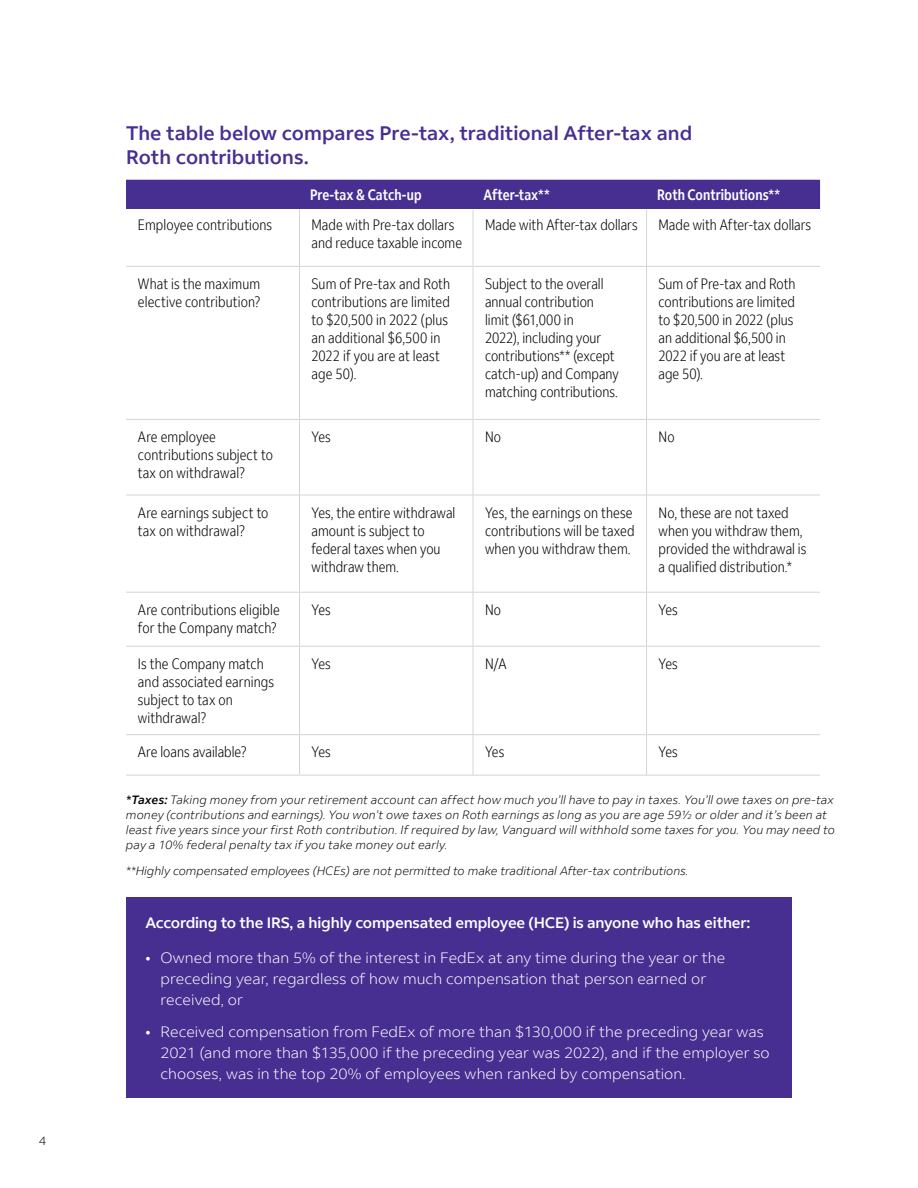
<style>
.page{position:relative;width:918px;height:1188px;background:#fff}
.page>*{position:absolute;margin:0;border:0;box-sizing:border-box;transform-origin:0 0}
.Head_B_8_5x11{font:500 19.5px/24px "Fed Ex Sans";color:#472f92}
.Chart_Txt_8_5x11{font:300 condensed 15px/18px "Fed Ex Sans";letter-spacing:.005em;color:#000}
.t1{font:300 15px/21px "Fed Ex Sans";letter-spacing:.005em;color:#fff}
.Body_Txt_8_5x11{font:500 15px "Fed Ex Sans";letter-spacing:-.01em;color:#fff}
.FedEx_Chart_header{font:500 condensed 15px "Fed Ex Sans";letter-spacing:.005em;color:#fff}
.Footnote_8_5x11{font:italic 300 12px/15px "Fed Ex Sans";letter-spacing:.01em;color:#000}
.t2{font:300 12px "Fed Ex Sans";color:#000}
.s1{color:#0b0a0b}
.s2{font-weight:500;color:#0b0a0b}
.s3{font-weight:500}
.s4{font-size:15.75px}
</style>
<div class="page">
<div style="left:126px;top:180px;width:694px;height:29px;background:#472f92"></div>
<hr style="left:126px;top:266px;width:174px;height:1px;background:#d2d4d5">
<hr style="left:300px;top:266px;width:173px;height:1px;background:#d2d4d5">
<hr style="left:473px;top:266px;width:173px;height:1px;background:#d2d4d5">
<hr style="left:647px;top:266px;width:173px;height:1px;background:#d2d4d5">
<hr style="left:299px;top:267px;width:1px;height:152px;background:#d2d4d5">
<hr style="left:126px;top:419px;width:174px;height:1px;background:#d2d4d5">
<hr style="left:300px;top:419px;width:173px;height:1px;background:#d2d4d5">
<hr style="left:473px;top:419px;width:173px;height:1px;background:#d2d4d5">
<hr style="left:647px;top:419px;width:173px;height:1px;background:#d2d4d5">
<hr style="left:473px;top:210px;width:1px;height:56px;background:#d2d4d5">
<hr style="left:473px;top:266px;width:1px;height:153px;background:#d2d4d5">
<hr style="left:473px;top:419px;width:1px;height:76px;background:#d2d4d5">
<hr style="left:473px;top:495px;width:1px;height:97px;background:#d2d4d5">
<hr style="left:473px;top:593px;width:1px;height:53px;background:#d2d4d5">
<hr style="left:473px;top:647px;width:1px;height:87px;background:#d2d4d5">
<hr style="left:473px;top:735px;width:1px;height:40px;background:#d2d4d5">
<hr style="left:646px;top:210px;width:1px;height:56px;background:#d2d4d5">
<hr style="left:646px;top:266px;width:1px;height:153px;background:#d2d4d5">
<hr style="left:646px;top:419px;width:1px;height:76px;background:#d2d4d5">
<hr style="left:646px;top:495px;width:1px;height:97px;background:#d2d4d5">
<hr style="left:646px;top:593px;width:1px;height:53px;background:#d2d4d5">
<hr style="left:646px;top:647px;width:1px;height:87px;background:#d2d4d5">
<hr style="left:646px;top:735px;width:1px;height:40px;background:#d2d4d5">
<hr style="left:300px;top:495px;width:173px;height:1px;background:#d2d4d5">
<hr style="left:473px;top:495px;width:174px;height:1px;background:#d2d4d5">
<hr style="left:647px;top:495px;width:173px;height:1px;background:#d2d4d5">
<hr style="left:300px;top:592px;width:173px;height:1px;background:#d2d4d5">
<hr style="left:473px;top:592px;width:174px;height:1px;background:#d2d4d5">
<hr style="left:647px;top:592px;width:173px;height:1px;background:#d2d4d5">
<hr style="left:300px;top:646px;width:173px;height:1px;background:#d2d4d5">
<hr style="left:473px;top:646px;width:174px;height:1px;background:#d2d4d5">
<hr style="left:647px;top:646px;width:173px;height:1px;background:#d2d4d5">
<hr style="left:300px;top:734px;width:173px;height:1px;background:#d2d4d5">
<hr style="left:473px;top:734px;width:174px;height:1px;background:#d2d4d5">
<hr style="left:647px;top:734px;width:173px;height:1px;background:#d2d4d5">
<hr style="left:300px;top:775px;width:173px;height:1px;background:#d2d4d5">
<hr style="left:473px;top:775px;width:174px;height:1px;background:#d2d4d5">
<hr style="left:647px;top:775px;width:173px;height:1px;background:#d2d4d5">
<hr style="left:126px;top:592px;width:174px;height:1px;background:#d2d4d5">
<hr style="left:126px;top:646px;width:174px;height:1px;background:#d2d4d5">
<hr style="left:126px;top:734px;width:174px;height:1px;background:#d2d4d5">
<hr style="left:126px;top:775px;width:174px;height:1px;background:#d2d4d5">
<hr style="left:126px;top:495px;width:174px;height:1px;background:#d2d4d5">
<hr style="left:299px;top:210px;width:1px;height:56px;background:#d2d4d5">
<hr style="left:299px;top:420px;width:1px;height:75px;background:#d2d4d5">
<hr style="left:299px;top:495px;width:1px;height:97px;background:#d2d4d5">
<hr style="left:299px;top:593px;width:1px;height:53px;background:#d2d4d5">
<hr style="left:299px;top:647px;width:1px;height:87px;background:#d2d4d5">
<hr style="left:299px;top:735px;width:1px;height:40px;background:#d2d4d5">
<div style="left:126px;top:898px;width:666px;height:200px;background:#472f92"></div>
<p class="t2" style="left:39px;top:1134px;width:9px">4</p>
<p class="Head_B_8_5x11" style="left:126px;top:122px;width:568px">The table below compares Pre-tax, traditional After-tax and<br>Roth contributions.</p>
<p class="FedEx_Chart_header" style="left:310px;top:186px;width:113px">Pre-tax &amp; Catch-up</p>
<p class="FedEx_Chart_header" style="left:484px;top:186px;width:68px">After-tax**</p>
<p class="FedEx_Chart_header" style="left:657px;top:186px;width:125px">Roth Contributions**</p>
<p class="Chart_Txt_8_5x11" style="left:138px;top:216px;width:136px">Employee contributions</p>
<p class="Chart_Txt_8_5x11" style="left:312px;top:216px;width:152px">Made with Pre-tax dollars and reduce taxable income</p>
<p class="Chart_Txt_8_5x11" style="left:485px;top:216px;width:154px">Made with After-tax dollars</p>
<p class="Chart_Txt_8_5x11" style="left:659px;top:216px;width:154px">Made with After-tax dollars</p>
<p class="Chart_Txt_8_5x11" style="left:138px;top:275px;width:124px">What is the maximum elective contribution?</p>
<p class="Chart_Txt_8_5x11" style="left:312px;top:275px;width:140px">Sum of Pre-tax and Roth contributions are limited to $20,500 in 2022 (plus an additional $6,500 in<br>2022 if you are at least age 50).</p>
<p class="Chart_Txt_8_5x11" style="left:485px;top:275px;width:135px">Subject to the overall annual contribution limit ($61,000 in<br>2022), including your contributions<span class="s1">**</span> (except catch-up) and Company matching contributions.</p>
<p class="Chart_Txt_8_5x11" style="left:659px;top:275px;width:139px">Sum of Pre-tax and Roth contributions are limited to $20,500 in 2022 (plus an additional $6,500 in<br>2022 if you are at least age 50).</p>
<p class="Chart_Txt_8_5x11" style="left:138px;top:428px;width:137px">Are employee contributions subject to tax on withdrawal?</p>
<p class="Chart_Txt_8_5x11" style="left:312px;top:428px;width:21px">Yes</p>
<p class="Chart_Txt_8_5x11" style="left:485px;top:428px;width:18px">No</p>
<p class="Chart_Txt_8_5x11" style="left:659px;top:428px;width:18px">No</p>
<p class="Chart_Txt_8_5x11" style="left:138px;top:503px;width:132px">Are earnings subject to tax on withdrawal?</p>
<p class="Chart_Txt_8_5x11" style="left:312px;top:503px;width:145px">Yes, the entire withdrawal amount is subject to federal taxes when you withdraw them.</p>
<p class="Chart_Txt_8_5x11" style="left:485px;top:503px;width:151px">Yes, the earnings on these contributions will be taxed when you withdraw them.</p>
<p class="Chart_Txt_8_5x11" style="left:659px;top:503px;width:149px">No, these are not taxed when you withdraw them, provided the withdrawal is a qualified distribution.<span class="s1">*</span></p>
<p class="Chart_Txt_8_5x11" style="left:138px;top:601px;width:143px">Are contributions eligible for the Company match?</p>
<p class="Chart_Txt_8_5x11" style="left:312px;top:601px;width:21px">Yes</p>
<p class="Chart_Txt_8_5x11" style="left:485px;top:601px;width:18px">No</p>
<p class="Chart_Txt_8_5x11" style="left:659px;top:601px;width:21px">Yes</p>
<p class="Chart_Txt_8_5x11" style="left:138px;top:655px;width:138px">Is the Company match and associated earnings subject to tax on withdrawal?</p>
<p class="Chart_Txt_8_5x11" style="left:312px;top:655px;width:21px">Yes</p>
<p class="Chart_Txt_8_5x11" style="left:485px;top:655px;width:23px">N/A</p>
<p class="Chart_Txt_8_5x11" style="left:659px;top:655px;width:21px">Yes</p>
<p class="Chart_Txt_8_5x11" style="left:138px;top:743px;width:110px">Are loans available?</p>
<p class="Chart_Txt_8_5x11" style="left:312px;top:743px;width:21px">Yes</p>
<p class="Chart_Txt_8_5x11" style="left:485px;top:743px;width:21px">Yes</p>
<p class="Chart_Txt_8_5x11" style="left:659px;top:743px;width:21px">Yes</p>
<p class="Footnote_8_5x11" style="left:126px;top:792px;width:711px"><span class="s2">*</span><span class="s3">Taxes:</span> Taking money from your retirement account can affect how much you’ll have to pay in taxes. You’ll owe taxes on pre-tax money (contributions and earnings). You won’t owe taxes on Roth earnings as long as you are age 59½ or older and it’s been at least five years since your first Roth contribution. If required by law, Vanguard will withhold some taxes for you. You may need to pay a 10% federal penalty tax if you take money out early.</p>
<p class="Footnote_8_5x11" style="left:126px;top:863px;width:564px"><span class="s1">**</span>Highly compensated employees (HCEs) are not permitted to make traditional After-tax contributions.</p>
<p class="Body_Txt_8_5x11" style="left:146px;top:914px;width:606px">According to the IRS, a highly compensated employee (HCE) is anyone who has either:</p>
<p class="t1" style="left:160px;top:947px;width:566px;text-indent:-15px"><span class="s4">•</span> Owned more than 5% of the interest in FedEx at any time during the year or the preceding year, regardless of how much compensation that person earned or received, or</p>
<p class="t1" style="left:160px;top:1021px;width:611px;text-indent:-15px"><span class="s4">•</span> Received compensation from FedEx of more than $130,000 if the preceding year was<br>2021 (and more than $135,000 if the preceding year was 2022), and if the employer so chooses, was in the top 20% of employees when ranked by compensation.</p>
</div>
